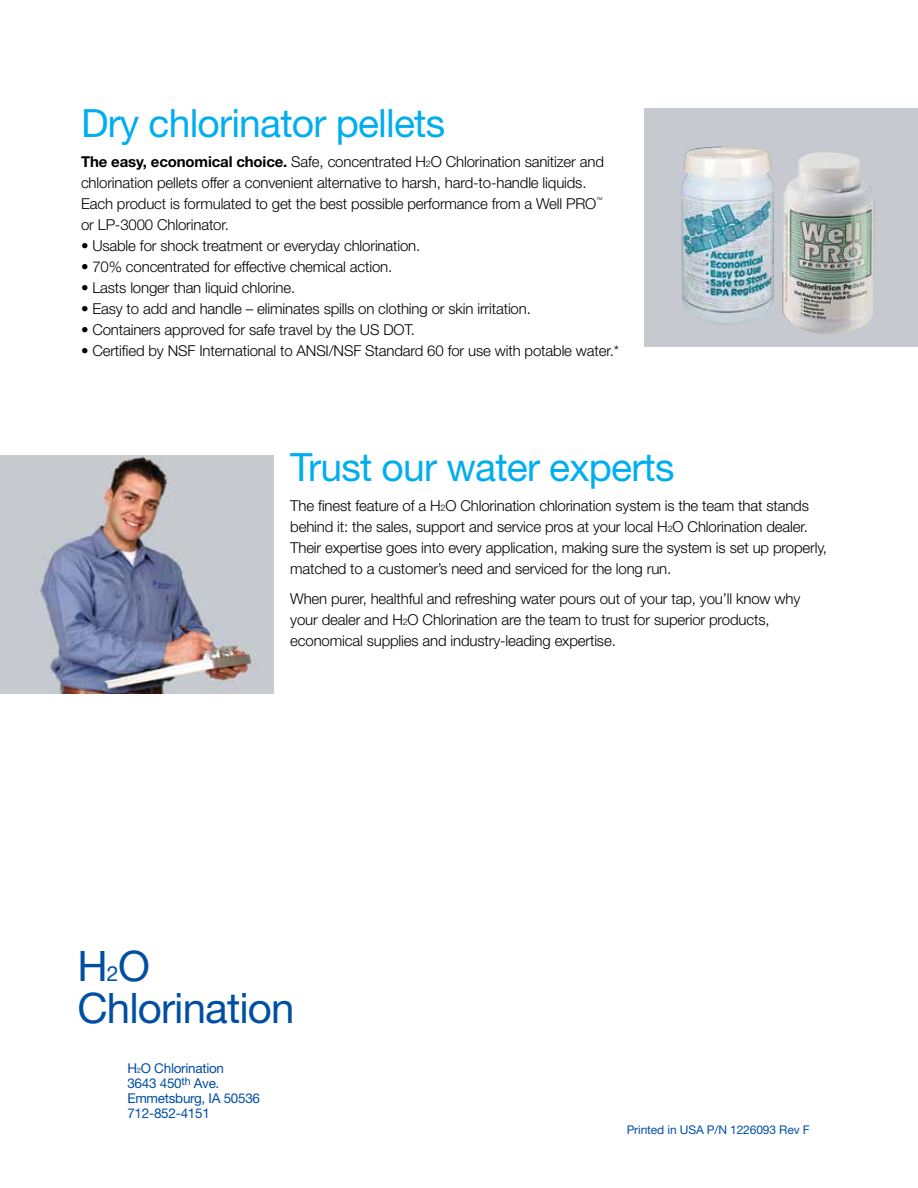
<style>
.page{position:relative;width:918px;height:1188px;background:#fff}
.page>*{position:absolute;margin:0;border:0;box-sizing:border-box;transform-origin:0 0}
.t1{font:42px/42px "Helvetica Neue LT Std";letter-spacing:-.02em;color:#004fa3}
.t2{font:39px "Helvetica Neue LT Std";letter-spacing:-.02em;color:#00aeef}
.t3{font:300 15px/21px "Helvetica Neue LT Std";letter-spacing:-.01em;color:#000}
.t4{font:13.5px/15px "Helvetica Neue LT Std";letter-spacing:-.02em;color:#004fa3}
.t5{font:12px "Helvetica Neue LT Std";letter-spacing:-.01em;color:#004fa3}
.t6{font:300 6.6px "Helvetica Neue LT Std";color:#000}
.s1{font-weight:700}
.s2{font-size:9px}
.s3{font-size:21px}
.s4{font-size:7.5px}
</style>
<div class="page">
<div style="left:644px;top:108px;width:274px;height:238px;background:#c6cad0"></div>
<img style="left:782px;top:152px;width:93px;height:182px">
<img style="left:682px;top:147px;width:92px;height:178px">
<img style="left:0;top:455px;width:274px;height:239px">
<h2 class="t2" style="left:81px;top:100px;width:366px">Dry chlorinator pellets</h2>
<p class="t3" style="left:81px;top:151px;width:525px"><span class="s1">The easy, economical choice.</span> Safe, concentrated H<span class="s2">2</span>O Chlorination sanitizer and chlorination pellets offer a convenient alternative to harsh, hard-to-handle liquids.<br>Each product is formulated to get the best possible performance from a Well PRO</p>
<p class="t6" style="left:596px;top:196px;width:8px">™</p>
<p class="t3" style="left:81px;top:214px;width:149px">or LP-3000 Chlorinator.</p>
<p class="t3" style="left:81px;top:235px;width:341px">• Usable for shock treatment or everyday chlorination.</p>
<p class="t3" style="left:81px;top:256px;width:313px">• 70% concentrated for effective chemical action.</p>
<p class="t3" style="left:81px;top:277px;width:216px">• Lasts longer than liquid chlorine.</p>
<p class="t3" style="left:81px;top:298px;width:451px">• Easy to add and handle – eliminates spills on clothing or skin irritation.</p>
<p class="t3" style="left:81px;top:319px;width:336px">• Containers approved for safe travel by the US DOT.</p>
<p class="t3" style="left:81px;top:340px;width:539px">• Certified by NSF International to ANSI/NSF Standard 60 for use with potable water.*</p>
<h2 class="t2" style="left:290px;top:444px;width:386px">Trust our water experts</h2>
<p class="t3" style="left:290px;top:495px;width:538px">The finest feature of a H<span class="s2">2</span>O Chlorination chlorination system is the team that stands behind it: the sales, support and service pros at your local H<span class="s2">2</span>O Chlorination dealer.<br>Their expertise goes into every application, making sure the system is set up properly, matched to a customer’s need and serviced for the long run.</p>
<p class="t3" style="left:290px;top:588px;width:512px">When purer, healthful and refreshing water pours out of your tap, you’ll know why your dealer and H<span class="s2">2</span>O Chlorination are the team to trust for superior products, economical supplies and industry-leading expertise.</p>
<h1 class="t1" style="left:77px;top:944px;width:219px">H<span class="s3">2</span>O<br>Chlorination</h1>
<p class="t4" style="left:127px;top:1060px;width:134px">H<span class="s4">2</span>O Chlorination<br>3643 450<sup>th</sup> Ave.<br>Emmetsburg, IA 50536<br>712-852-4151</p>
<p class="t5" style="left:627px;top:1122px;width:184px">Printed in USA P/N 1226093 Rev F</p>
</div>
